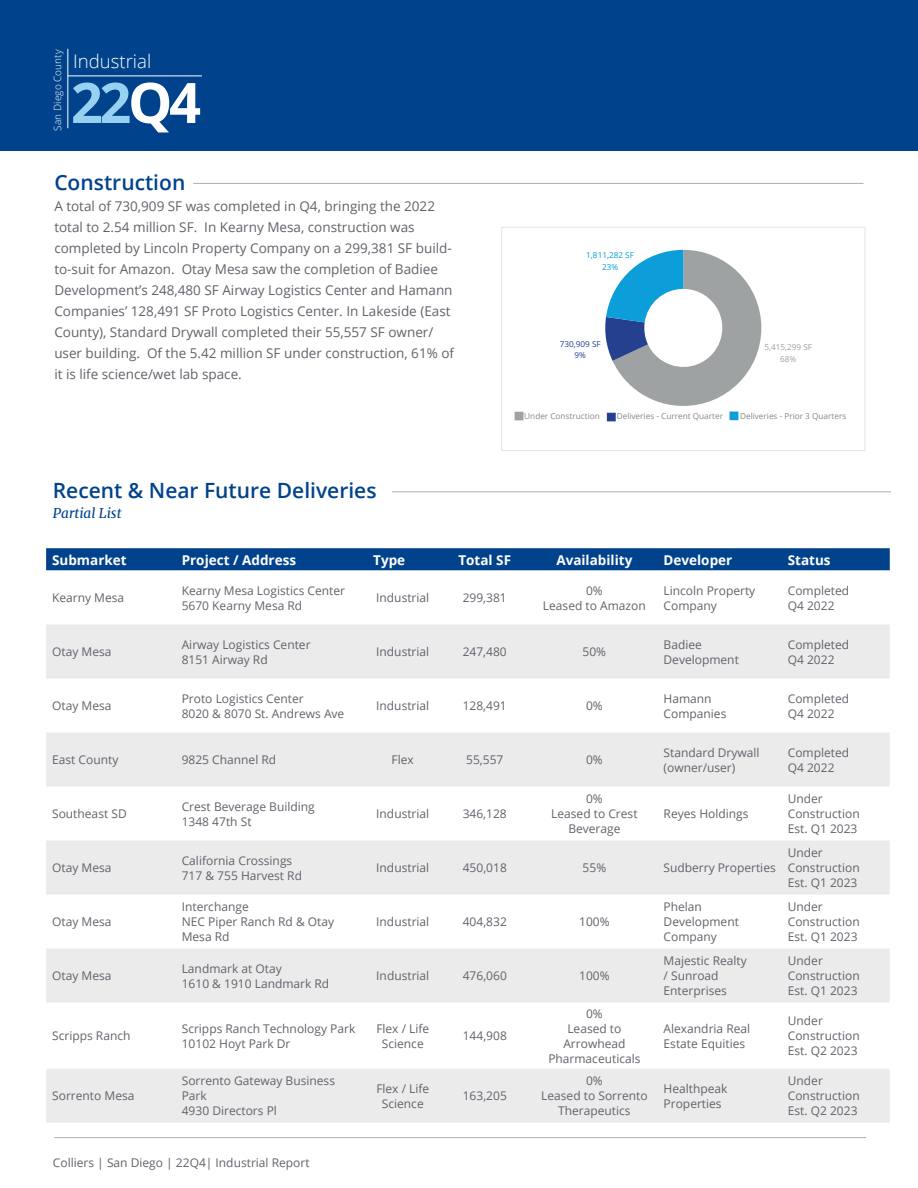
<style>
.page{position:relative;width:918px;height:1188px;background:#fff}
.page>*{position:absolute;margin:0;border:0;box-sizing:border-box;transform-origin:0 0}
.t1{font:700 55.8px "Open Sans";color:#96d1f2}
.t2{font:600 21px "Open Sans";color:#00438c}
.t3{font:300 18.6px "Open Sans";color:#fff}
.t4{font:13.5px/21px "Open Sans";color:#5f636a}
.t5{font:700 13.5px "Open Sans";color:#fff}
.t6{font:italic 13.5px "Merriweather";color:#00438c}
.t7{font:12px/15px "Open Sans";color:#5f636a}
.t8{font:300 9.9px "Open Sans";letter-spacing:.01em;color:#fff}
.t9{font:8.25px "Open Sans";color:#88888d}
.t10{font:8.25px/11.2px "Open Sans";color:#9ea2a2;text-align:center}
.t11{font:8.25px/11.2px "Open Sans";color:#0c9ed9;text-align:center}
.t12{font:8.25px/11.2px "Open Sans";color:#25408f;text-align:center}
.s1{color:#fff}
</style>
<div class="page">
<hr style="left:54px;top:1137px;width:812px;height:1px;background:#adafb2">
<div style="left:0;top:0;width:918px;height:151px;background:#00438c"></div>
<hr style="left:68px;top:75px;width:134px;height:1px;background:#fff">
<hr style="left:67px;top:49px;width:1px;height:79px;background:#fff">
<hr style="left:193px;top:183px;width:670px;height:1px;background:#adafb2">
<svg style="left:605px;top:250px;width:156px;height:156px"></svg>
<div style="left:501px;top:227px;width:364px;height:224px;border:1px solid #e4e4e5"></div>
<div style="left:515px;top:412px;width:8px;height:8px;background:#9ea2a2"></div>
<div style="left:607px;top:413px;width:8px;height:8px;background:#25408f"></div>
<div style="left:607px;top:413px;width:9px;height:8px;border:1px solid #25408f"></div>
<div style="left:730px;top:412px;width:8px;height:8px;background:#0c9ed9"></div>
<svg style="left:46px;top:548px;width:844px;height:23px;background:#0a4a90"></svg>
<svg style="left:46px;top:625px;width:844px;height:498px;fill:#ebebec"></svg>
<hr style="left:392px;top:491px;width:499px;height:1px;background:#adafb2">
<p class="t8" style="left:51px;top:131px;width:83px;rotate:-90deg">San Diego County</p>
<h3 class="t3" style="left:73px;top:49px;width:80px">Industrial</h3>
<h1 class="t1" style="left:71px;top:63px;width:132px">22<span class="s1">Q4</span></h1>
<h2 class="t2" style="left:54px;top:168px;width:133px">Construction</h2>
<p class="t4" style="left:54px;top:195px;width:401px">A total of 730,909 SF was completed in Q4, bringing the 2022 total to 2.54 million SF. In Kearny Mesa, construction was completed by Lincoln Property Company on a 299,381 SF build&shy;to-suit for Amazon. Otay Mesa saw the completion of Badiee Development’s 248,480 SF Airway Logistics Center and Hamann Companies’ 128,491 SF Proto Logistics Center. In Lakeside (East County), Standard Drywall completed their 55,557 SF owner/ user building. Of the 5.42 million SF under construction, 61% of it is life science/wet lab space.</p>
<h2 class="t2" style="left:53px;top:476px;width:325px">Recent &amp; Near Future Deliveries</h2>
<p class="t6" style="left:53px;top:504px;width:70px">Partial List</p>
<p class="t11" style="left:586px;top:250px;width:49px">1,811,282 SF<br>23%</p>
<p class="t12" style="left:560px;top:338px;width:43px">730,909 SF<br>9%</p>
<p class="t10" style="left:764px;top:342px;width:49px">5,415,299 SF<br>68%</p>
<p class="t9" style="left:524px;top:411px;width:77px">Under Construction</p>
<p class="t9" style="left:617px;top:411px;width:108px">Deliveries - Current Quarter</p>
<p class="t9" style="left:740px;top:411px;width:108px">Deliveries - Prior 3 Quarters</p>
<p class="t5" style="left:52px;top:550px;width:76px">Submarket</p>
<p class="t5" style="left:182px;top:550px;width:116px">Project / Address</p>
<p class="t5" style="left:373px;top:550px;width:34px">Type</p>
<p class="t5" style="left:458px;top:550px;width:54px">Total SF</p>
<p class="t5" style="left:556px;top:550px;width:77px">Availability</p>
<p class="t5" style="left:664px;top:550px;width:70px">Developer</p>
<p class="t5" style="left:788px;top:550px;width:44px">Status</p>
<p class="t7" style="left:52px;top:590px;width:74px">Kearny Mesa</p>
<p class="t7" style="left:182px;top:582px;width:165px">Kearny Mesa Logistics Center<br>5670 Kearny Mesa Rd</p>
<p class="t7" style="left:376px;top:590px;width:55px">Industrial</p>
<p class="t7" style="left:463px;top:590px;width:46px">299,381</p>
<p class="t7" style="left:543px;top:582px;width:104px;text-align:center">0%<br>Leased to Amazon</p>
<p class="t7" style="left:664px;top:582px;width:93px">Lincoln Property<br>Company</p>
<p class="t7" style="left:788px;top:582px;width:63px">Completed<br>Q4 2022</p>
<p class="t7" style="left:52px;top:644px;width:61px">Otay Mesa</p>
<p class="t7" style="left:182px;top:636px;width:130px">Airway Logistics Center<br>8151 Airway Rd</p>
<p class="t7" style="left:376px;top:644px;width:55px">Industrial</p>
<p class="t7" style="left:463px;top:644px;width:46px">247,480</p>
<p class="t7" style="left:583px;top:644px;width:25px">50%</p>
<p class="t7" style="left:664px;top:636px;width:77px">Badiee<br>Development</p>
<p class="t7" style="left:788px;top:636px;width:63px">Completed<br>Q4 2022</p>
<p class="t7" style="left:52px;top:698px;width:61px">Otay Mesa</p>
<p class="t7" style="left:182px;top:690px;width:164px">Proto Logistics Center<br>8020 &amp; 8070 St. Andrews Ave</p>
<p class="t7" style="left:376px;top:698px;width:55px">Industrial</p>
<p class="t7" style="left:463px;top:698px;width:46px">128,491</p>
<p class="t7" style="left:586px;top:698px;width:18px">0%</p>
<p class="t7" style="left:664px;top:690px;width:64px">Hamann<br>Companies</p>
<p class="t7" style="left:788px;top:690px;width:63px">Completed<br>Q4 2022</p>
<p class="t7" style="left:52px;top:752px;width:68px">East County</p>
<p class="t7" style="left:182px;top:752px;width:96px">9825 Channel Rd</p>
<p class="t7" style="left:392px;top:752px;width:24px">Flex</p>
<p class="t7" style="left:466px;top:752px;width:39px">55,557</p>
<p class="t7" style="left:586px;top:752px;width:18px">0%</p>
<p class="t7" style="left:664px;top:744px;width:98px">Standard Drywall (owner/user)</p>
<p class="t7" style="left:788px;top:744px;width:63px">Completed<br>Q4 2022</p>
<p class="t7" style="left:52px;top:806px;width:76px">Southeast SD</p>
<p class="t7" style="left:182px;top:798px;width:135px">Crest Beverage Building<br>1348 47th St</p>
<p class="t7" style="left:376px;top:806px;width:55px">Industrial</p>
<p class="t7" style="left:463px;top:806px;width:46px">346,128</p>
<p class="t7" style="left:788px;top:791px;width:74px">Under<br>Construction<br>Est. Q1 2023</p>
<p class="t7" style="left:551px;top:791px;width:88px;text-align:center">0%<br>Leased to Crest<br>Beverage</p>
<p class="t7" style="left:664px;top:806px;width:86px">Reyes Holdings</p>
<p class="t7" style="left:52px;top:860px;width:61px">Otay Mesa</p>
<p class="t7" style="left:182px;top:852px;width:122px">California Crossings<br>717 &amp; 755 Harvest Rd</p>
<p class="t7" style="left:376px;top:860px;width:55px">Industrial</p>
<p class="t7" style="left:463px;top:860px;width:46px">450,018</p>
<p class="t7" style="left:583px;top:860px;width:25px">55%</p>
<p class="t7" style="left:664px;top:860px;width:114px">Sudberry Properties</p>
<p class="t7" style="left:788px;top:845px;width:74px">Under<br>Construction<br>Est. Q1 2023</p>
<p class="t7" style="left:52px;top:914px;width:61px">Otay Mesa</p>
<p class="t7" style="left:182px;top:899px;width:154px">Interchange<br>NEC Piper Ranch Rd &amp; Otay<br>Mesa Rd</p>
<p class="t7" style="left:376px;top:914px;width:55px">Industrial</p>
<p class="t7" style="left:463px;top:914px;width:46px">404,832</p>
<p class="t7" style="left:579px;top:914px;width:32px">100%</p>
<p class="t7" style="left:52px;top:968px;width:61px">Otay Mesa</p>
<p class="t7" style="left:182px;top:960px;width:149px">Landmark at Otay<br>1610 &amp; 1910 Landmark Rd</p>
<p class="t7" style="left:376px;top:968px;width:55px">Industrial</p>
<p class="t7" style="left:463px;top:968px;width:46px">476,060</p>
<p class="t7" style="left:579px;top:968px;width:32px">100%</p>
<p class="t7" style="left:52px;top:1028px;width:80px">Scripps Ranch</p>
<p class="t7" style="left:182px;top:1021px;width:175px">Scripps Ranch Technology Park<br>10102 Hoyt Park Dr</p>
<p class="t7" style="left:376px;top:1021px;width:54px;text-align:center">Flex / Life<br>Science</p>
<p class="t7" style="left:463px;top:1028px;width:46px">144,908</p>
<p class="t7" style="left:548px;top:1006px;width:94px;text-align:center">0%<br>Leased to<br>Arrowhead<br>Pharmaceuticals</p>
<p class="t7" style="left:664px;top:899px;width:77px">Phelan<br>Development<br>Company</p>
<p class="t7" style="left:788px;top:899px;width:74px">Under<br>Construction<br>Est. Q1 2023</p>
<p class="t7" style="left:664px;top:953px;width:85px">Majestic Realty / Sunroad<br>Enterprises</p>
<p class="t7" style="left:788px;top:953px;width:74px">Under<br>Construction<br>Est. Q1 2023</p>
<p class="t7" style="left:664px;top:1021px;width:88px">Alexandria Real<br>Estate Equities</p>
<p class="t7" style="left:788px;top:1013px;width:74px">Under<br>Construction<br>Est. Q2 2023</p>
<p class="t7" style="left:52px;top:1088px;width:84px">Sorrento Mesa</p>
<p class="t7" style="left:182px;top:1073px;width:155px">Sorrento Gateway Business<br>Park<br>4930 Directors Pl</p>
<p class="t7" style="left:376px;top:1081px;width:54px;text-align:center">Flex / Life<br>Science</p>
<p class="t7" style="left:463px;top:1088px;width:46px">163,205</p>
<p class="t7" style="left:53px;top:1155px;width:258px">Colliers | San Diego | 22Q4| Industrial Report</p>
<p class="t7" style="left:541px;top:1073px;width:108px;text-align:center">0%<br>Leased to Sorrento<br>Therapeutics</p>
<p class="t7" style="left:664px;top:1081px;width:65px">Healthpeak<br>Properties</p>
<p class="t7" style="left:788px;top:1073px;width:74px">Under<br>Construction<br>Est. Q2 2023</p>
</div>
